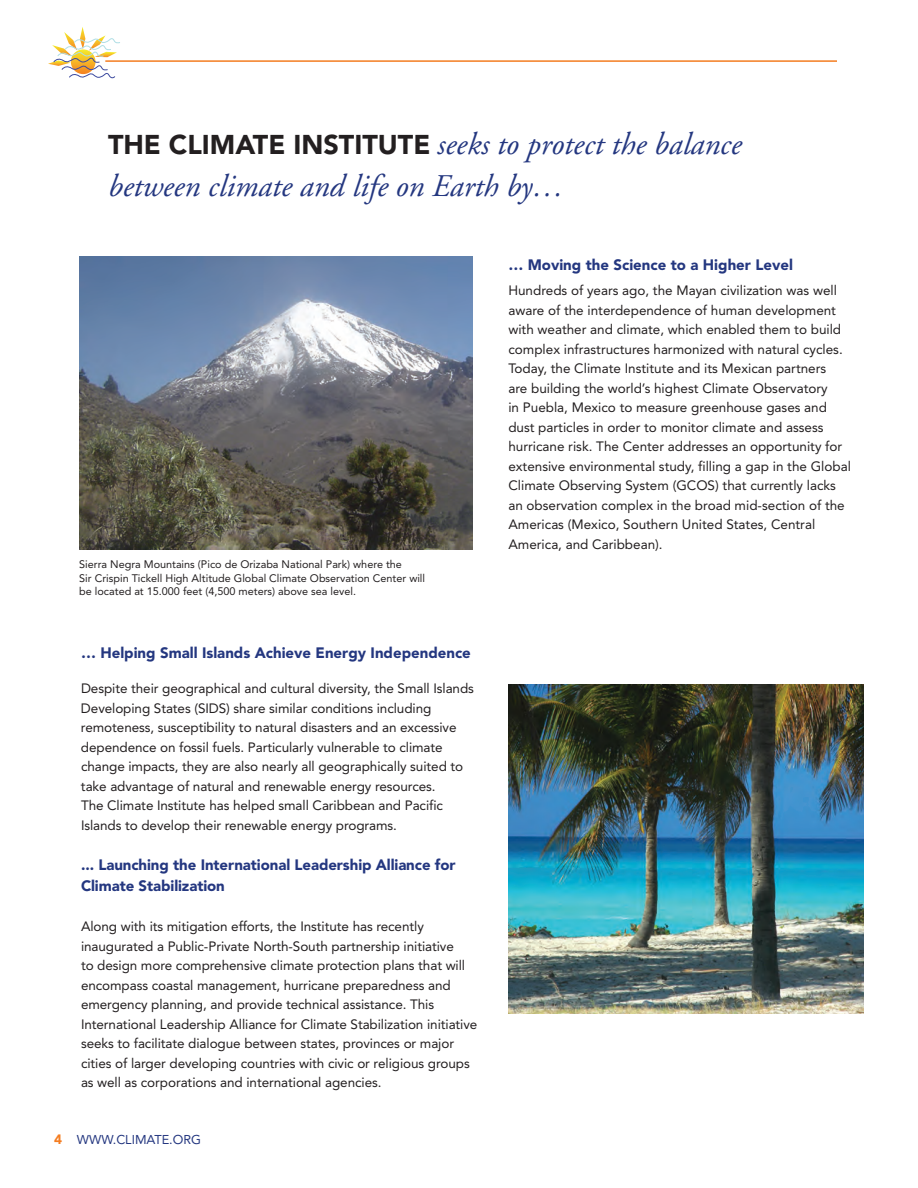
<style>
.page{position:relative;width:918px;height:1188px;background:#fff}
.page>*{position:absolute;margin:0;border:0;box-sizing:border-box;transform-origin:0 0}
.t1{font:italic 31.5px/42px "Adobe Garamond";color:#243780}
.t2{font:900 15px/21px "Avenir";color:#243780}
.t3{font:13.5px/19.5px "Avenir";letter-spacing:-.005em;color:#231f20}
.t4{font:12.75px "Avenir";color:#243780}
.t5{font:10.8px/13.5px "Avenir";color:#231f20}
.s1{font-family:"Avenir";font-weight:900;font-style:normal;font-size:27px;color:#231f20}
.s2{font-weight:900;font-size:13.5px;color:#f47d21}
</style>
<div class="page">
<hr style="left:105px;top:60px;width:732px;height:2px;background:#f47d21">
<svg style="left:48px;top:27px;width:72px;height:51px"></svg>
<img style="left:79px;top:256px;width:393px;height:293px">
<img style="left:509px;top:684px;width:355px;height:330px">
<h1 class="t1" style="left:108px;top:126px;width:635px"><span class="s1">THE CLIMATE INSTITUTE</span> seeks to protect the balance between climate and life on Earth by…</h1>
<p class="t5" style="left:79px;top:559px;width:347px">Sierra Negra Mountains (Pico de Orizaba National Park) where the<br>Sir Crispin Tickell High Altitude Global Climate Observation Center will be located at 15.000 feet (4,500 meters) above sea level.</p>
<p class="t2" style="left:81px;top:644px;width:391px">… Helping Small Islands Achieve Energy Independence</p>
<p class="t3" style="left:81px;top:680px;width:394px">Despite their geographical and cultural diversity, the Small Islands Developing States (SIDS) share similar conditions including remoteness, susceptibility to natural disasters and an excessive dependence on fossil fuels. Particularly vulnerable to climate change impacts, they are also nearly all geographically suited to take advantage of natural and renewable energy resources.<br>The Climate Institute has helped small Caribbean and Pacific Islands to develop their renewable energy programs.</p>
<p class="t2" style="left:81px;top:856px;width:376px">... Launching the International Leadership Alliance for<br>Climate Stabilization</p>
<p class="t3" style="left:81px;top:918px;width:398px">Along with its mitigation efforts, the Institute has recently inaugurated a Public-Private North-South partnership initiative<br>to design more comprehensive climate protection plans that will encompass coastal management, hurricane preparedness and emergency planning, and provide technical assistance. This International Leadership Alliance for Climate Stabilization initiative seeks to facilitate dialogue between states, provinces or major cities of larger developing countries with civic or religious groups as well as corporations and international agencies.</p>
<p class="t4" style="left:54px;top:1135px;width:149px"><span class="s2">4</span> WWW.CLIMATE.ORG</p>
<p class="t2" style="left:508px;top:256px;width:286px">… Moving the Science to a Higher Level</p>
<p class="t3" style="left:508px;top:282px;width:344px">Hundreds of years ago, the Mayan civilization was well aware of the interdependence of human development with weather and climate, which enabled them to build complex infrastructures harmonized with natural cycles.<br>Today, the Climate Institute and its Mexican partners<br>are building the world’s highest Climate Observatory<br>in Puebla, Mexico to measure greenhouse gases and dust particles in order to monitor climate and assess hurricane risk. The Center addresses an opportunity for extensive environmental study, filling a gap in the Global Climate Observing System (GCOS) that currently lacks an observation complex in the broad mid-section of the Americas (Mexico, Southern United States, Central America, and Caribbean).</p>
</div>
